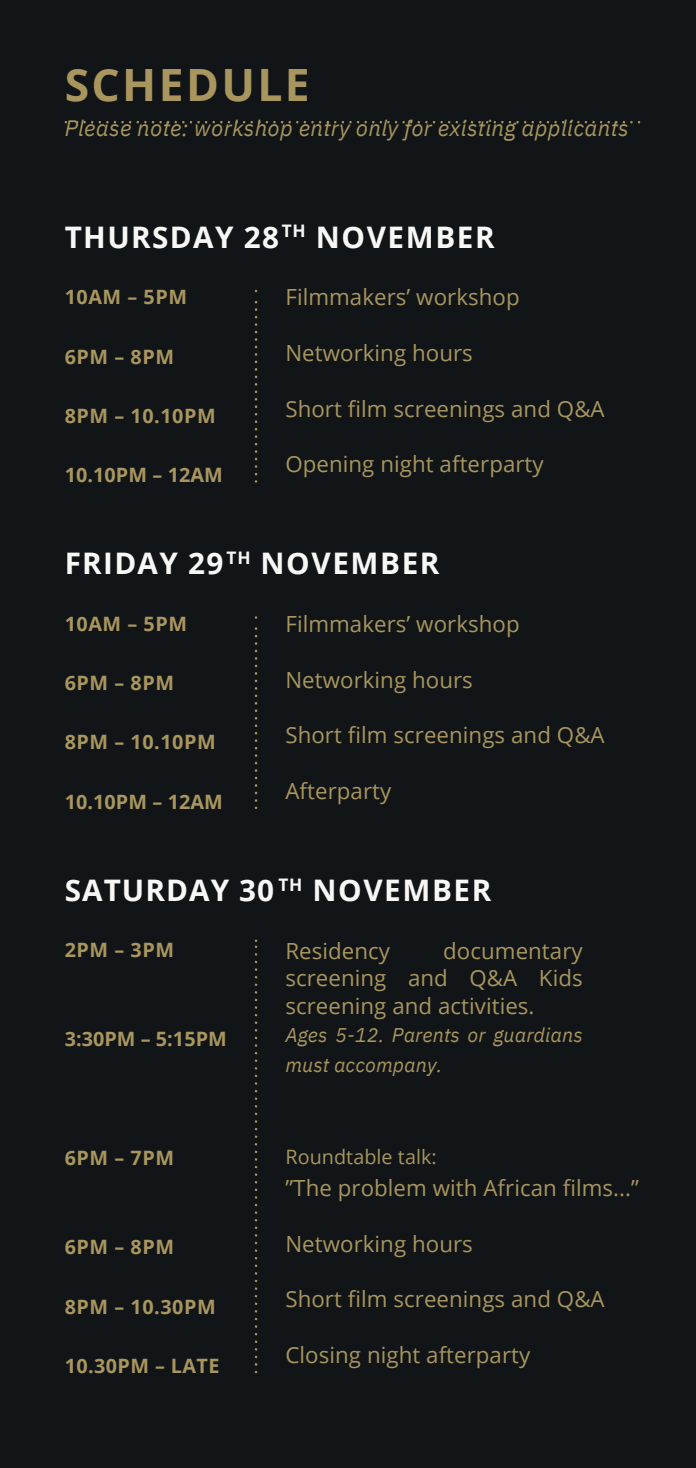
<style>
.page{position:relative;width:696px;height:1468px;background:#fff}
.page>*{position:absolute;margin:0;border:0;box-sizing:border-box;transform-origin:0 0}
.t1{font:700 44.45px "Open Sans";letter-spacing:.055em;color:#a8965e}
.t2{font:700 29.75px "Open Sans";letter-spacing:.045em;color:#f7f7f5}
.t3{font:22.4px/27.7px "Open Sans";letter-spacing:.005em;color:#a8965e;text-align:justify}
.t4{font:italic 22.4px "IBM Plex Sans";letter-spacing:.015em;color:#a8965e}
.t5{font:700 19.6px "Open Sans";letter-spacing:.03em;color:#a8965e}
.t6{font:italic 19.6px/29.8px "IBM Plex Sans";letter-spacing:.005em;color:#a8965e}
.t7{font:700 19.6px "Open Sans";letter-spacing:.005em;color:#a8965e}
.t8{font:19.6px "Open Sans";letter-spacing:.005em;color:#a8965e}
.t9{font:700 17.15px "Open Sans";color:#f7f7f5}
</style>
<div class="page">
<div style="left:0;top:0;width:696px;height:1467px;background:#121518"></div>
<h5 class="t1" style="left:65px;top:53px;width:247px">SCHEDULE</h5>
<h5 class="t4" style="left:65px;top:113px;width:565px">Please note: workshop entry only for existing applicants</h5>
<h4 class="t9" style="left:282px;top:219px;width:26px">TH</h4>
<h4 class="t2" style="left:65px;top:216px;width:216px">THURSDAY 28</h4>
<h2 class="t2" style="left:316px;top:216px;width:180px">NOVEMBER</h2>
<h5 class="t5" style="left:65px;top:283px;width:124px">10AM – 5PM</h5>
<h5 class="t5" style="left:65px;top:342px;width:111px">6PM – 8PM</h5>
<h5 class="t5" style="left:65px;top:402px;width:152px">8PM – 10.10PM</h5>
<h5 class="t7" style="left:65px;top:461px;width:160px">10.10PM – 12AM</h5>
<h2 class="t3" style="left:285px;top:283px;width:236px">Filmmakers’ workshop</h2>
<h2 class="t3" style="left:285px;top:338px;width:189px">Networking hours</h2>
<h2 class="t3" style="left:285px;top:394px;width:321px">Short film screenings and Q&amp;A</h2>
<h2 class="t3" style="left:285px;top:450px;width:260px">Opening night afterparty</h2>
<h5 class="t9" style="left:226px;top:545px;width:26px">TH</h5>
<h5 class="t2" style="left:65px;top:542px;width:160px">FRIDAY 29</h5>
<h2 class="t2" style="left:260px;top:542px;width:180px">NOVEMBER</h2>
<h4 class="t5" style="left:65px;top:610px;width:124px">10AM – 5PM</h4>
<h2 class="t5" style="left:65px;top:669px;width:111px">6PM – 8PM</h2>
<p class="t5" style="left:65px;top:728px;width:152px">8PM – 10.10PM</p>
<h2 class="t7" style="left:65px;top:788px;width:160px">10.10PM – 12AM</h2>
<p class="t3" style="left:285px;top:609px;width:236px">Filmmakers’ workshop</p>
<p class="t3" style="left:285px;top:665px;width:189px">Networking hours</p>
<p class="t3" style="left:285px;top:720px;width:321px">Short film screenings and Q&amp;A</p>
<p class="t3" style="left:285px;top:776px;width:107px">Afterparty</p>
<h5 class="t9" style="left:278px;top:872px;width:26px">TH</h5>
<h5 class="t2" style="left:65px;top:869px;width:211px">SATURDAY 30</h5>
<p class="t2" style="left:312px;top:869px;width:180px">NOVEMBER</p>
<h2 class="t5" style="left:65px;top:936px;width:111px">2PM – 3PM</h2>
<h5 class="t7" style="left:65px;top:1025px;width:164px">3:30PM – 5:15PM</h5>
<p class="t5" style="left:65px;top:1143px;width:111px">6PM – 7PM</p>
<p class="t5" style="left:65px;top:1233px;width:111px">6PM – 8PM</p>
<p class="t5" style="left:65px;top:1292px;width:152px">8PM – 10.30PM</p>
<p class="t5" style="left:65px;top:1351px;width:156px">10.30PM – LATE</p>
<h4 class="t3" style="left:285px;top:936px;width:299px;text-indent:158px">documentary screening and Q&amp;A Kids screening and activities.</h4>
<h4 class="t6" style="left:285px;top:1019px;width:299px">Ages 5-12. Parents or guardians must accompany.</h4>
<h4 class="t3" style="left:285px;top:936px;width:106px">Residency</h4>
<p class="t8" style="left:285px;top:1143px;width:153px">Roundtable talk:</p>
<p class="t3" style="left:285px;top:1173px;width:355px">”The problem with African films...”</p>
<p class="t3" style="left:285px;top:1229px;width:189px">Networking hours</p>
<p class="t3" style="left:285px;top:1284px;width:321px">Short film screenings and Q&amp;A</p>
<p class="t3" style="left:285px;top:1340px;width:246px">Closing night afterparty</p>
</div>
